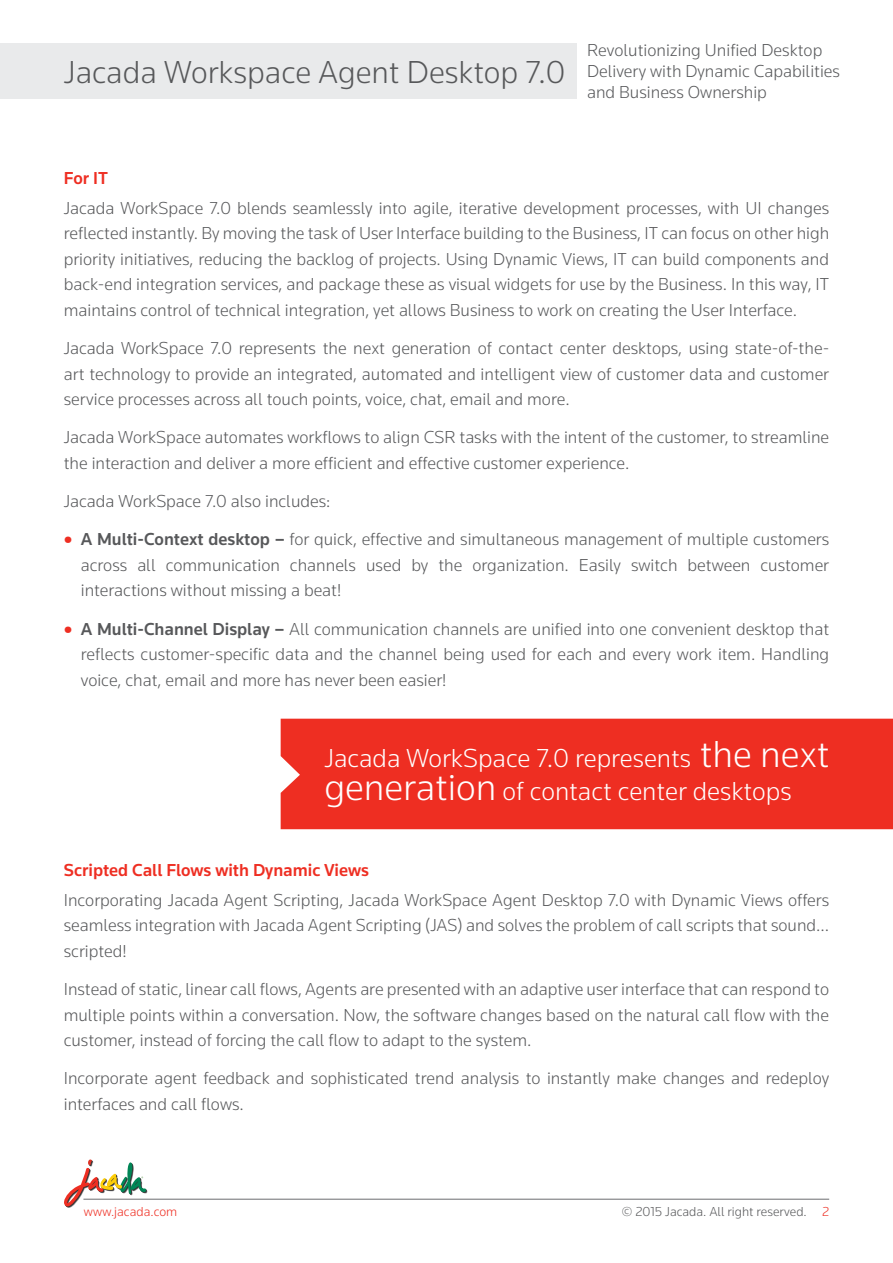
<style>
.page{position:relative;width:893px;height:1263px;background:#fff}
.page>*{position:absolute;margin:0;border:0;box-sizing:border-box;transform-origin:0 0}
.t1{font:300 39px "Knowledge";color:#fff}
.t2{font:300 33px "Knowledge";color:#57585a}
.t3{font:300 27px/33px "Knowledge";color:#fff}
.t4{font:500 24px "Knowledge";color:#ee2e22}
.t5{font:300 18px/25.5px "Knowledge";color:#57585a}
.t6{font:500 18px "Knowledge";color:#ee2e22}
.t7{font:300 13.5px "Knowledge";color:#57585a}
.t8{font:300 13.5px "Knowledge";color:#ee2e22}
.s1{font-weight:500}
</style>
<div class="page">
<hr style="left:83px;top:1199px;width:746px;height:1px;background:#6c6d70">
<svg style="left:64px;top:1159px;width:83px;height:48px"></svg>
<div style="left:0;top:43px;width:577px;height:55px;background:#e9eaeb"></div>
<div style="left:281px;top:719px;width:612px;height:110px;background:#ee2e22"></div>
<h2 class="t2" style="left:64px;top:52px;width:503px">Jacada Workspace Agent Desktop 7.0</h2>
<p class="t5" style="left:587px;top:39px;width:254px;line-height:21px">Revolutionizing Unified Desktop<br>Delivery with Dynamic Capabilities and Business Ownership</p>
<p class="t6" style="left:64px;top:167px;width:46px">For IT</p>
<p class="t5" style="left:64px;top:195px;width:767px;text-align:justify">Jacada WorkSpace 7.0 blends seamlessly into agile, iterative development processes, with UI changes reflected instantly. By moving the task of User Interface building to the Business IT, can focus on other high priority initiatives, reducing the backlog of projects. Using Dynamic Views IT, can build components and back-end integration services, and package these as visual widgets for use by the Business In. this way IT, maintains control of technical integration, yet allows Business to work on creating the User Interface.</p>
<p class="t5" style="left:64px;top:335px;width:767px">Jacada WorkSpace 7.0 represents the next generation of contact center desktops, using state-of-the-</p>
<p class="t5" style="left:64px;top:380px;width:767px;line-height:38.2px">service processes across all touch points, voice, chat, email and more.<br>Jacada WorkSpace automates workflows to align CSR tasks with the intent of the customer to, streamline</p>
<p class="t5" style="left:64px;top:443px;width:567px;line-height:38.2px">the interaction and deliver a more efficient and effective customer experience.<br>Jacada WorkSpace 7.0 also includes:</p>
<p class="t5" style="left:81px;top:526px;width:750px"><span class="s1">A Multi-Context desktop –</span> for quick, effective and simultaneous management of multiple customers</p>
<p class="t5" style="left:64px;top:361px;width:767px">art technology to provide an integrated, automated and intelligent view of customer data and customer</p>
<h3 class="t4" style="left:64px;top:526px;width:10px">•</h3>
<h3 class="t4" style="left:64px;top:615px;width:10px">•</h3>
<p class="t5" style="left:137px;top:552px;width:20px">all</p>
<p class="t5" style="left:290px;top:552px;width:68px">channels</p>
<p class="t5" style="left:366px;top:552px;width:37px">used</p>
<p class="t5" style="left:411px;top:552px;width:19px">by</p>
<p class="t5" style="left:438px;top:552px;width:25px">the</p>
<p class="t5" style="left:579px;top:552px;width:44px">Easily</p>
<p class="t5" style="left:631px;top:552px;width:48px">switch</p>
<p class="t5" style="left:688px;top:552px;width:64px">between</p>
<p class="t5" style="left:166px;top:552px;width:116px">communication</p>
<p class="t5" style="left:472px;top:552px;width:98px">organization.</p>
<p class="t5" style="left:760px;top:552px;width:70px">customer</p>
<p class="t5" style="left:81px;top:552px;width:262px">across<br>interactions without missing a beat!</p>
<p class="t5" style="left:81px;top:616px;width:750px"><span class="s1">A Multi-Channel Display –</span> All communication channels are unified into one convenient desktop that</p>
<p class="t5" style="left:81px;top:641px;width:750px">reflects customer-specific data and the channel being used for each and every work item. Handling voice, chat, email and more has never been easier!</p>
<h1 class="t1" style="left:700px;top:730px;width:131px">the next</h1>
<h3 class="t3" style="left:502px;top:741px;width:291px;text-indent:-178px">Jacada WorkSpace 7.0 represents<br>of contact center desktops</h3>
<h1 class="t1" style="left:324px;top:763px;width:174px">generation</h1>
<p class="t6" style="left:64px;top:859px;width:307px">Scripted Call Flows with Dynamic Views</p>
<p class="t5" style="left:64px;top:887px;width:767px;text-align:justify">Incorporating Jacada Agent Scripting, Jacada WorkSpace Agent Desktop 7.0 with Dynamic Views offers seamless integration with Jacada Agent Scripting (JAS) and solves the problem of call scripts that sound... scripted!</p>
<p class="t5" style="left:64px;top:976px;width:767px;text-align:justify">Instead of static, linear call flows, Agents are presented with an adaptive user interface that can respond to multiple points within a conversation. Now, the software changes based on the natural call flow with the customer, instead of forcing the call flow to adapt to the system.</p>
<p class="t5" style="left:64px;top:1065px;width:767px">Incorporate agent feedback and sophisticated trend analysis to instantly make changes and redeploy interfaces and call flows.</p>
<p class="t8" style="left:84px;top:1203px;width:95px">www.jacada.com</p>
<p class="t7" style="left:622px;top:1203px;width:186px">© 2015 Jacada. All right reserved.</p>
<p class="t8" style="left:822px;top:1203px;width:9px">2</p>
</div>
